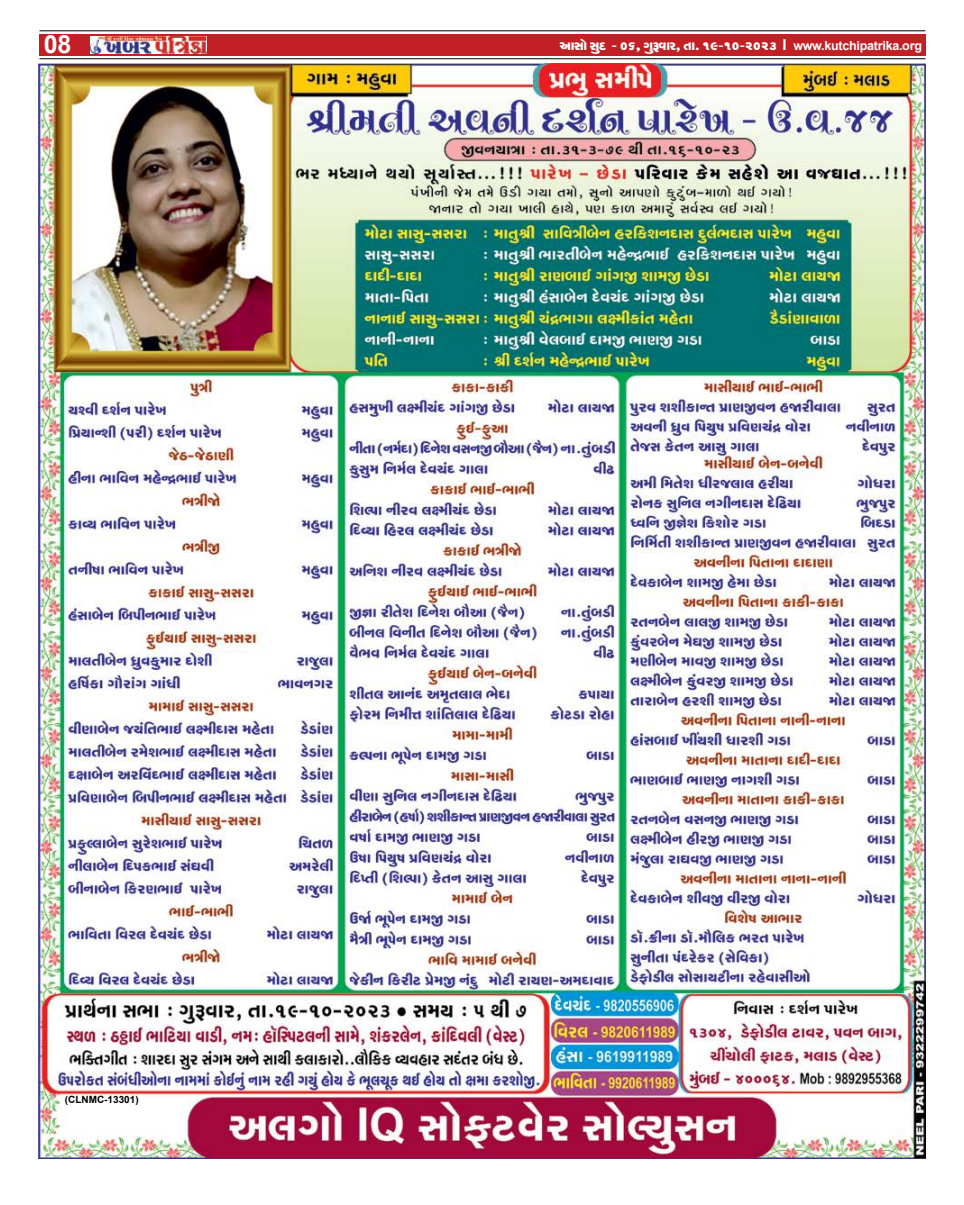
<style>
.page{position:relative;width:964px;height:1205px;background:#fff}
.page>*{position:absolute;margin:0;border:0;box-sizing:border-box;transform-origin:0 0}
.t1{font:700 25px "Arial";color:#fff}
.t2{font:15px "SHREE GUJ7";letter-spacing:-.02em;color:#fff}
.t3{font:700 10px "Arial";color:#000}
.s1{font-family:"Arial";font-weight:700}
.s2{font-family:"Arial";font-weight:700;font-size:12.5px}
</style>
<div class="page">
<div style="left:39px;top:34px;width:887px;height:21px;background:#c22025"></div>
<hr style="left:39px;top:58px;width:886px;height:1px;background:#000">
<hr style="left:39px;top:30px;width:886px;height:1px;background:#000">
<img style="left:90px;top:36px;width:116px;height:17px">
<img style="left:39px;top:64px;width:886px;height:1095px">
<h1 class="t1" style="left:44px;top:27px;width:29px">08</h1>
<p class="t2" style="left:559px;top:38px;width:364px">Apkp¡ kyv$ - 06, Nyê$hpf, sp. 19-10-2023 <span class="s1">I</span> <span class="s2">www.kutchipatrika.org</span></p>
<p class="t3" style="left:65px;top:1093px;width:75px">(CLNMC-13301)</p>
</div>
